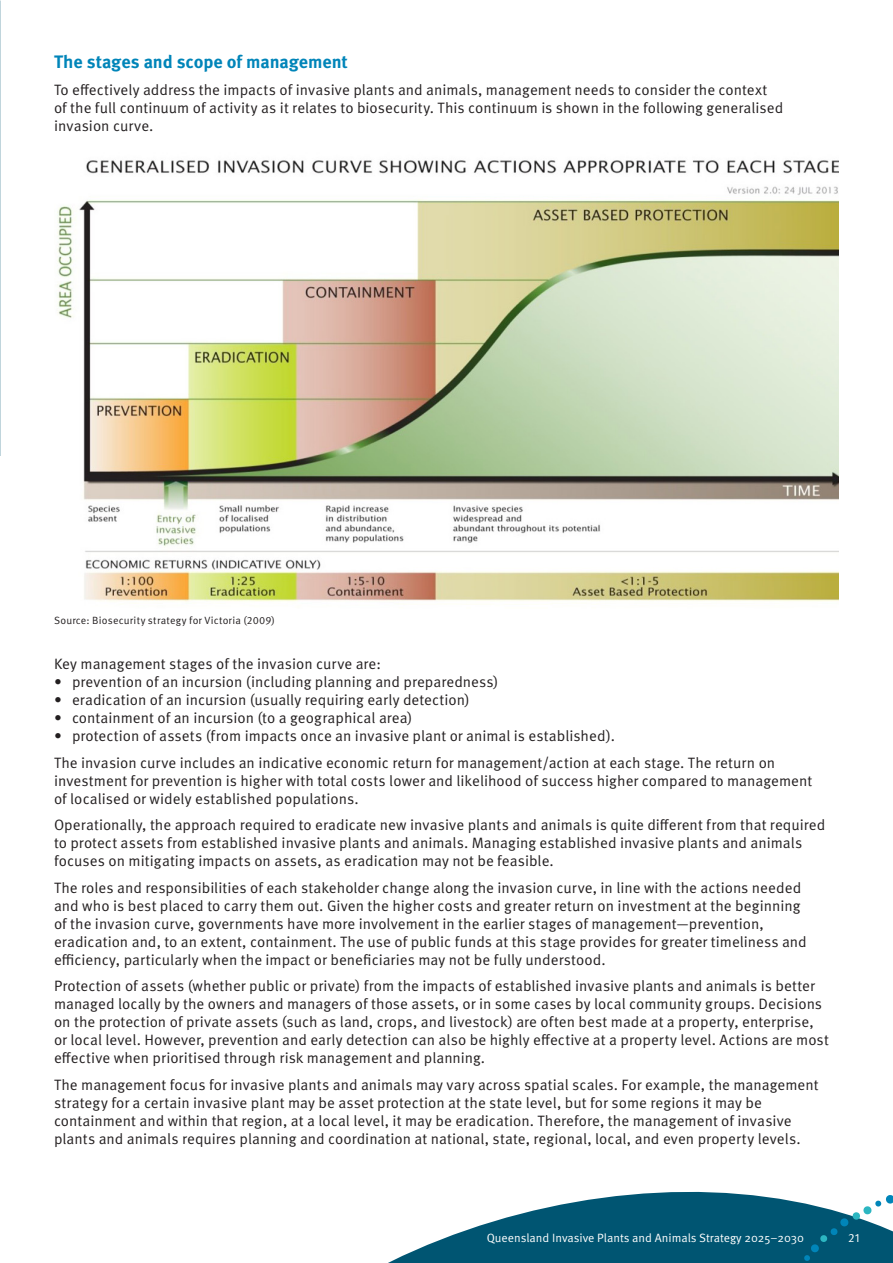
<style>
.page{position:relative;width:893px;height:1263px;background:#fff}
.page>*{position:absolute;margin:0;border:0;box-sizing:border-box;transform-origin:0 0}
.bullet{font:700 18px "Meta OT";letter-spacing:-.005em;color:#0085b9}
.bullet-2{font:15px/18px "Meta OT";color:#231f20}
.t1{font:12px "Meta OT";color:#fff}
.bullet-3{font:10.5px "Meta OT";letter-spacing:.02em;color:#231f20}
</style>
<div class="page">
<svg style="left:388px;top:1191px;width:505px;height:72px;fill:#005572"></svg>
<svg style="left:804px;top:1194px;width:89px;height:67px"></svg>
<img style="left:57px;top:160px;width:781px;height:442px">
<p class="bullet" style="left:54px;top:51px;width:295px">The stages and scope of management</p>
<p class="bullet-2" style="left:54px;top:81px;width:731px">To effectively address the impacts of invasive plants and animals, management needs to consider the context of the full continuum of activity as it relates to biosecurity. This continuum is shown in the following generalised invasion curve.</p>
<p class="bullet-3" style="left:54px;top:614px;width:222px">Source: Biosecurity strategy for Victoria (2009)</p>
<p class="bullet-2" style="left:54px;top:655px;width:328px">Key management stages of the invasion curve are:</p>
<p class="bullet-2" style="left:54px;top:673px;width:446px">• prevention of an incursion (including planning and preparedness)</p>
<p class="bullet-2" style="left:54px;top:691px;width:417px">• eradication of an incursion (usually requiring early detection)</p>
<p class="bullet-2" style="left:54px;top:709px;width:360px">• containment of an incursion (to a geographical area)</p>
<p class="bullet-2" style="left:54px;top:727px;width:562px">• protection of assets (from impacts once an invasive plant or animal is established).</p>
<p class="bullet-2" style="left:54px;top:753px;width:760px">The invasion curve includes an indicative economic return for management/action at each stage. The return on investment for prevention is higher with total costs lower and likelihood of success higher compared to management of localised or widely established populations.</p>
<p class="bullet-2" style="left:54px;top:816px;width:773px">Operationally, the approach required to eradicate new invasive plants and animals is quite different from that required to protect assets from established invasive plants and animals. Managing established invasive plants and animals focuses on mitigating impacts on assets, as eradication may not be feasible.</p>
<p class="bullet-2" style="left:54px;top:878px;width:754px">The roles and responsibilities of each stakeholder change along the invasion curve, in line with the actions needed and who is best placed to carry them out. Given the higher costs and greater return on investment at the beginning of the invasion curve, governments have more involvement in the earlier stages of management—prevention, eradication and, to an extent, containment. The use of public funds at this stage provides for greater timeliness and efficiency, particularly when the impact or beneficiaries may not be fully understood.</p>
<p class="bullet-2" style="left:54px;top:977px;width:776px">Protection of assets (whether public or private) from the impacts of established invasive plants and animals is better managed locally by the owners and managers of those assets, or in some cases by local community groups. Decisions on the protection of private assets (such as land, crops, and livestock) are often best made at a property, enterprise, or local level. However, prevention and early detection can also be highly effective at a property level. Actions are most effective when prioritised through risk management and planning.</p>
<p class="bullet-2" style="left:54px;top:1075px;width:766px">The management focus for invasive plants and animals may vary across spatial scales. For example, the management strategy for a certain invasive plant may be asset protection at the state level, but for some regions it may be containment and within that region, at a local level, it may be eradication. Therefore, the management of invasive plants and animals requires planning and coordination at national, state, regional, local, and even property levels.</p>
<p class="t1" style="left:487px;top:1230px;width:319px">Queensland Invasive Plants and Animals Strategy 2025–2030</p>
<p class="t1" style="left:848px;top:1230px;width:13px">21</p>
</div>
